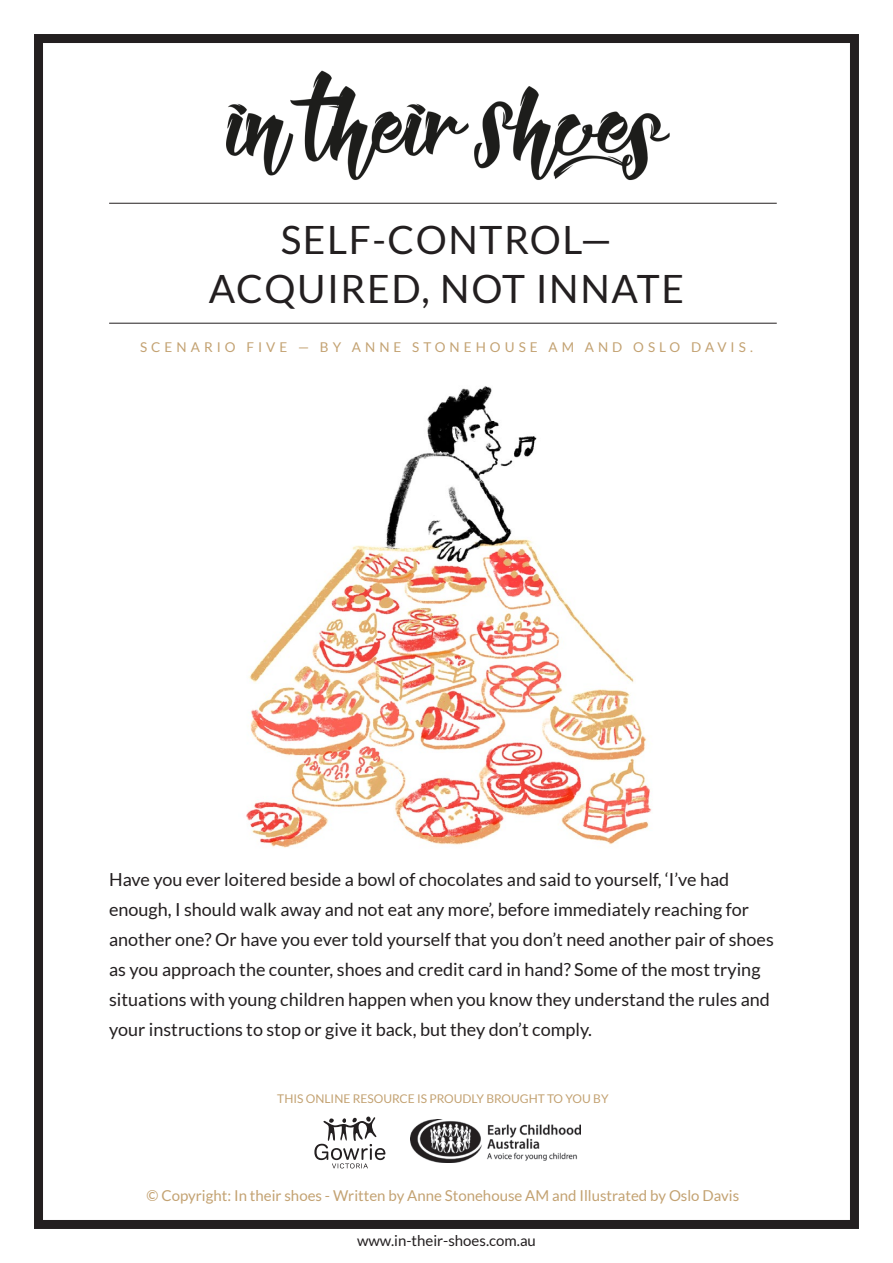
<style>
.page{position:relative;width:893px;height:1263px;background:#fff}
.page>*{position:absolute;margin:0;border:0;box-sizing:border-box;transform-origin:0 0}
.t1{font:39px/49.5px "Lato";letter-spacing:.04em;color:#231f20;text-align:center}
.t2{font:18px/30px "Lato";color:#231f20}
.t3{font:15px "Lato";color:#c3a272}
.t4{font:15px "Lato";color:#231f20}
.t5{font:13.5px "Lato";letter-spacing:.3em;color:#c3a272}
.t6{font:12px "Lato";color:#c3a272}
</style>
<div class="page">
<img style="left:226px;top:71px;width:444px;height:109px">
<div style="left:34px;top:34px;width:825px;height:1195px;border:9px solid #231f20"></div>
<hr style="left:109px;top:323px;width:668px;height:1px;background:#231f20">
<hr style="left:109px;top:203px;width:668px;height:1px;background:#231f20">
<svg style="left:314px;top:1116px;width:71px;height:52px"></svg>
<img style="left:410px;top:1119px;width:171px;height:43px">
<img style="left:246px;top:386px;width:406px;height:462px">
<p class="t1" style="left:209px;top:214px;width:477px">SELF-CONTROL—<br>ACQUIRED, NOT INNATE</p>
<p class="t5" style="left:140px;top:340px;width:614px">SCENARIO FIVE — BY ANNE STONEHOUSE AM AND OSLO DAVIS.</p>
<p class="t2" style="left:109px;top:865px;width:666px">Have you ever loitered beside a bowl of chocolates and said to yourself, ‘I’ve had enough, I should walk away and not eat any more’, before immediately reaching for another one? Or have you ever told yourself that you don’t need another pair of shoes as you approach the counter, shoes and credit card in hand? Some of the most trying situations with young children happen when you know they understand the rules and your instructions to stop or give it back, but they don’t comply.</p>
<p class="t6" style="left:277px;top:1091px;width:333px">THIS ONLINE RESOURCE IS PROUDLY BROUGHT TO YOU BY</p>
<p class="t3" style="left:147px;top:1187px;width:594px">© Copyright: In their shoes - Written by Anne Stonehouse AM and Illustrated by Oslo Davis</p>
<p class="t4" style="left:357px;top:1232px;width:180px">www.in-their-shoes.com.au</p>
</div>
